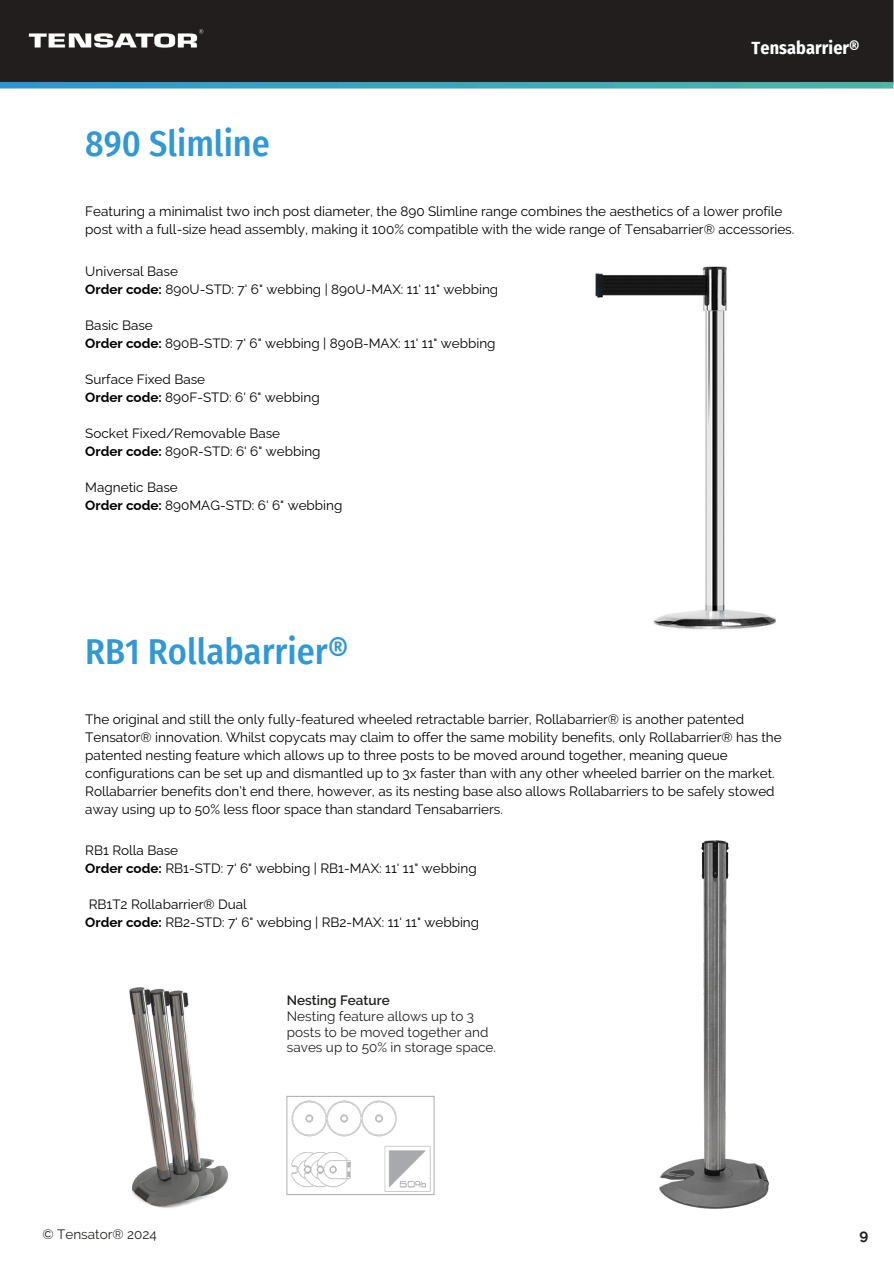
<style>
.page{position:relative;width:894px;height:1264px;background:#fff}
.page>*{position:absolute;margin:0;border:0;box-sizing:border-box;transform-origin:0 0}
.t1{font:500 36px "Fira Sans Condensed";color:#3098d5}
.t2{font:700 18px "Fira Sans Condensed";letter-spacing:.005em;color:#fff}
.t3{font:700 15px "Raleway";color:#231f20}
.t4{font:13.5px/18px "Raleway";color:#000}
.t5{font:13.5px/15.8px "Raleway";color:#23211f}
.t6{font:600 13.5px "Raleway";color:#23211f}
.s1{font-weight:700}
</style>
<div class="page">
<img style="left:0;top:0;width:893px;height:89px">
<img style="left:286px;top:1095px;width:149px;height:101px">
<img style="left:129px;top:987px;width:100px;height:221px">
<img style="left:595px;top:266px;width:181px;height:363px">
<img style="left:659px;top:840px;width:110px;height:369px">
<p class="t1" style="left:85px;top:123px;width:186px">890 Slimline</p>
<p class="t2" style="left:751px;top:38px;width:109px">Tensabarrier®</p>
<p class="t4" style="left:85px;top:202px;width:710px">Featuring a minimalist two inch post diameter, the 890 Slimline range combines the aesthetics of a lower profile post with a full-size head assembly, making it 100% compatible with the wide range of Tensabarrier® accessories.</p>
<p class="t4" style="left:85px;top:262px;width:94px">Universal Base</p>
<p class="t4" style="left:85px;top:280px;width:414px"><span class="s1">Order code:</span> 890U-STD: 7' 6" webbing | 890U-MAX: 11' 11" webbing</p>
<p class="t4" style="left:85px;top:316px;width:69px">Basic Base</p>
<h1 class="t4" style="left:85px;top:334px;width:412px"><span class="s1">Order code:</span> 890B-STD: 7' 6" webbing | 890B-MAX: 11' 11" webbing</h1>
<p class="t4" style="left:85px;top:370px;width:121px">Surface Fixed Base</p>
<p class="t4" style="left:85px;top:388px;width:236px"><span class="s1">Order code:</span> 890F-STD: 6' 6" webbing</p>
<p class="t4" style="left:85px;top:424px;width:196px">Socket Fixed/Removable Base</p>
<p class="t4" style="left:85px;top:442px;width:237px"><span class="s1">Order code:</span> 890R-STD: 6' 6" webbing</p>
<p class="t4" style="left:85px;top:478px;width:94px">Magnetic Base</p>
<p class="t4" style="left:85px;top:496px;width:258px"><span class="s1">Order code:</span> 890MAG-STD: 6' 6" webbing</p>
<p class="t1" style="left:85px;top:630px;width:264px">RB1 Rollabarrier®</p>
<p class="t4" style="left:85px;top:710px;width:697px">The original and still the only fully-featured wheeled retractable barrier, Rollabarrier® is another patented Tensator® innovation. Whilst copycats may claim to offer the same mobility benefits, only Rollabarrier® has the patented nesting feature which allows up to three posts to be moved around together, meaning queue configurations can be set up and dismantled up to 3x faster than with any other wheeled barrier on the market.<br>Rollabarrier benefits don’t end there, however, as its nesting base also allows Rollabarriers to be safely stowed away using up to 50% less floor space than standard Tensabarriers.</p>
<p class="t4" style="left:85px;top:841px;width:94px">RB1 Rolla Base</p>
<p class="t4" style="left:85px;top:859px;width:393px"><span class="s1">Order code:</span> RB1-STD: 7' 6" webbing | RB1-MAX: 11' 11" webbing</p>
<p class="t4" style="left:89px;top:895px;width:159px">RB1T2 Rollabarrier® Dual</p>
<p class="t4" style="left:85px;top:913px;width:395px"><span class="s1">Order code:</span> RB2-STD: 7' 6" webbing | RB2-MAX: 11' 11" webbing</p>
<p class="t5" style="left:43px;top:1226px;width:116px">© Tensator® 2024</p>
<p class="t6" style="left:287px;top:992px;width:104px">Nesting Feature</p>
<p class="t5" style="left:287px;top:1008px;width:210px">Nesting feature allows up to 3 posts to be moved together and saves up to 50% in storage space.</p>
<p class="t3" style="left:859px;top:1226px;width:10px">9</p>
</div>
